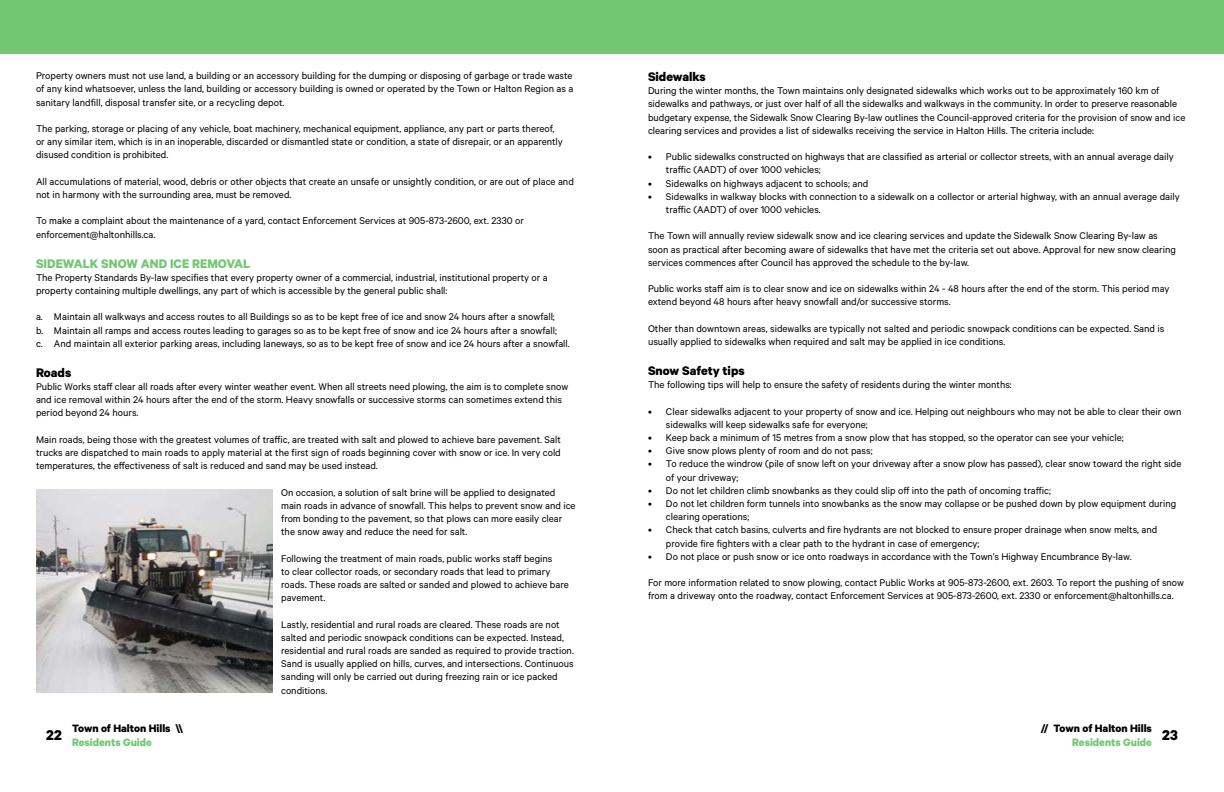
<style>
.page{position:relative;width:1224px;height:792px;background:#fff}
.page>*{position:absolute;margin:0;border:0;box-sizing:border-box;transform-origin:0 0}
.t1{font:700 16px "Calibre";color:#000}
.t2{font:700 14px "Calibre";color:#000}
.t3{font:700 14px "Calibre";color:#73c774}
.t4{font:700 12px "Calibre";color:#000}
.t5{font:700 12px "Calibre";color:#73c774}
.t6{font:11px/13.2px "Calibre";color:#000}
</style>
<div class="page">
<div style="left:0;top:0;width:612px;height:54px;background:#73c774"></div>
<div style="left:612px;top:0;width:612px;height:54px;background:#73c774"></div>
<img style="left:36px;top:490px;width:236px;height:203px">
<p class="t6" style="left:36px;top:69px;width:539px;text-align:justify">Property owners must not use land, a building or an accessory building for the dumping or disposing of garbage or trade waste of any kind whatsoever, unless the land, building or accessory building is owned or operated by the Town or Halton Region as a sanitary landfill, disposal transfer site, or a recycling depot.</p>
<p class="t6" style="left:36px;top:122px;width:528px">The parking, storage or placing of any vehicle, boat machinery, mechanical equipment, appliance, any part or parts thereof, or any similar item, which is in an inoperable, discarded or dismantled state or condition, a state of disrepair, or an apparently disused condition is prohibited.</p>
<p class="t6" style="left:36px;top:174px;width:539px">All accumulations of material, wood, debris or other objects that create an unsafe or unsightly condition, or are out of place and not in harmony with the surrounding area, must be removed.</p>
<p class="t6" style="left:36px;top:214px;width:489px">To make a complaint about the maintenance of a yard, contact Enforcement Services at 905-873-2600, ext. 2330 or enforcement@haltonhills.ca.</p>
<p class="t3" style="left:36px;top:255px;width:216px">SIDEWALK SNOW AND ICE REMOVAL</p>
<p class="t6" style="left:36px;top:270px;width:513px">The Property Standards By-law specifies that every property owner of a commercial, industrial, institutional property or a property containing multiple dwellings, any part of which is accessible by the general public shall:</p>
<p class="t6" style="left:36px;top:310px;width:535px">a. Maintain all walkways and access routes to all Buildings so as to be kept free of ice and snow 24 hours after a snowfall;<br>b. Maintain all ramps and access routes leading to garages so as to be kept free of snow and ice 24 hours after a snowfall;<br>c. And maintain all exterior parking areas, including laneways, so as to be kept free of snow and ice 24 hours after a snowfall.</p>
<p class="t2" style="left:36px;top:364px;width:37px">Roads</p>
<p class="t6" style="left:36px;top:380px;width:534px">Public Works staff clear all roads after every winter weather event. When all streets need plowing, the aim is to complete snow and ice removal within 24 hours after the end of the storm. Heavy snowfalls or successive storms can sometimes extend this period beyond 24 hours.</p>
<p class="t6" style="left:36px;top:432px;width:526px;text-align:justify">Main roads, being those with the greatest volumes of traffic, are treated with salt and plowed to achieve bare pavement. Salt trucks are dispatched to main roads to apply material at the first sign of roads beginning cover with snow or ice. In very cold temperatures, the effectiveness of salt is reduced and sand may be used instead.</p>
<p class="t6" style="left:281px;top:485px;width:296px">On occasion, a solution of salt brine will be applied to designated main roads in advance of snowfall. This helps to prevent snow and ice from bonding to the pavement, so that plows can more easily clear the snow away and reduce the need for salt.</p>
<p class="t6" style="left:281px;top:551px;width:289px">Following the treatment of main roads, public works staff begins<br>to clear collector roads, or secondary roads that lead to primary roads. These roads are salted or sanded and plowed to achieve bare pavement.</p>
<p class="t6" style="left:281px;top:617px;width:294px">Lastly, residential and rural roads are cleared. These roads are not salted and periodic snowpack conditions can be expected. Instead, residential and rural roads are sanded as required to provide traction.<br>Sand is usually applied on hills, curves, and intersections. Continuous sanding will only be carried out during freezing rain or ice packed conditions.</p>
<p class="t2" style="left:648px;top:68px;width:59px">Sidewalks</p>
<p class="t6" style="left:648px;top:84px;width:539px">During the winter months, the Town maintains only designated sidewalks which works out to be approximately 160 km of sidewalks and pathways, or just over half of all the sidewalks and walkways in the community. In order to preserve reasonable budgetary expense, the Sidewalk Snow Clearing By-law outlines the Council-approved criteria for the provision of snow and ice clearing services and provides a list of sidewalks receiving the service in Halton Hills. The criteria include:</p>
<p class="t6" style="left:666px;top:150px;width:509px;text-indent:-18px">• Public sidewalks constructed on highways that are classified as arterial or collector streets, with an annual average daily traffic (AADT) of over 1000 vehicles;</p>
<p class="t6" style="left:648px;top:176px;width:222px">• Sidewalks on highways adjacent to schools; and</p>
<p class="t6" style="left:666px;top:189px;width:515px;text-indent:-18px">• Sidewalks in walkway blocks with connection to a sidewalk on a collector or arterial highway, with an annual average daily traffic (AADT) of over 1000 vehicles.</p>
<p class="t6" style="left:648px;top:229px;width:529px">The Town will annually review sidewalk snow and ice clearing services and update the Sidewalk Snow Clearing By-law as soon as practical after becoming aware of sidewalks that have met the criteria set out above. Approval for new snow clearing services commences after Council has approved the schedule to the by-law.</p>
<p class="t6" style="left:648px;top:282px;width:523px">Public works staff aim is to clear snow and ice on sidewalks within 24 - 48 hours after the end of the storm. This period may extend beyond 48 hours after heavy snowfall and/or successive storms.</p>
<p class="t6" style="left:648px;top:321px;width:518px">Other than downtown areas, sidewalks are typically not salted and periodic snowpack conditions can be expected. Sand is usually applied to sidewalks when required and salt may be applied in ice conditions.</p>
<p class="t2" style="left:648px;top:362px;width:98px">Snow Safety tips</p>
<p class="t6" style="left:648px;top:378px;width:365px">The following tips will help to ensure the safety of residents during the winter months:</p>
<p class="t6" style="left:666px;top:404px;width:517px;text-indent:-18px">• Clear sidewalks adjacent to your property of snow and ice. Helping out neighbours who may not be able to clear their own sidewalks will keep sidewalks safe for everyone;</p>
<p class="t6" style="left:648px;top:431px;width:477px">• Keep back a minimum of 15 metres from a snow plow that has stopped, so the operator can see your vehicle;</p>
<p class="t6" style="left:648px;top:444px;width:226px">• Give snow plows plenty of room and do not pass;</p>
<p class="t6" style="left:666px;top:457px;width:517px;text-indent:-18px">• To reduce the windrow (pile of snow left on your driveway after a snow plow has passed), clear snow toward the right side of your driveway;</p>
<p class="t6" style="left:648px;top:483px;width:404px">• Do not let children climb snowbanks as they could slip off into the path of oncoming traffic;</p>
<p class="t6" style="left:666px;top:497px;width:512px;text-indent:-18px">• Do not let children form tunnels into snowbanks as the snow may collapse or be pushed down by plow equipment during clearing operations;</p>
<p class="t6" style="left:666px;top:523px;width:493px;text-indent:-18px">• Check that catch basins, culverts and fire hydrants are not blocked to ensure proper drainage when snow melts, and provide fire fighters with a clear path to the hydrant in case of emergency;</p>
<p class="t6" style="left:648px;top:549px;width:485px">• Do not place or push snow or ice onto roadways in accordance with the Town’s Highway Encumbrance By-law.</p>
<p class="t6" style="left:648px;top:576px;width:538px">For more information related to snow plowing, contact Public Works at 905-873-2600, ext. 2603. To report the pushing of snow from a driveway onto the roadway, contact Enforcement Services at 905-873-2600, ext. 2330 or enforcement@haltonhills.ca.</p>
<p class="t4" style="left:72px;top:721px;width:113px">Town of Halton Hills \\</p>
<p class="t5" style="left:72px;top:735px;width:81px">Residents Guide</p>
<p class="t4" style="left:1041px;top:721px;width:113px">// Town of Halton Hills</p>
<p class="t5" style="left:1072px;top:735px;width:81px">Residents Guide</p>
<h1 class="t1" style="left:46px;top:726px;width:17px">22</h1>
<h1 class="t1" style="left:1162px;top:726px;width:17px">23</h1>
</div>
